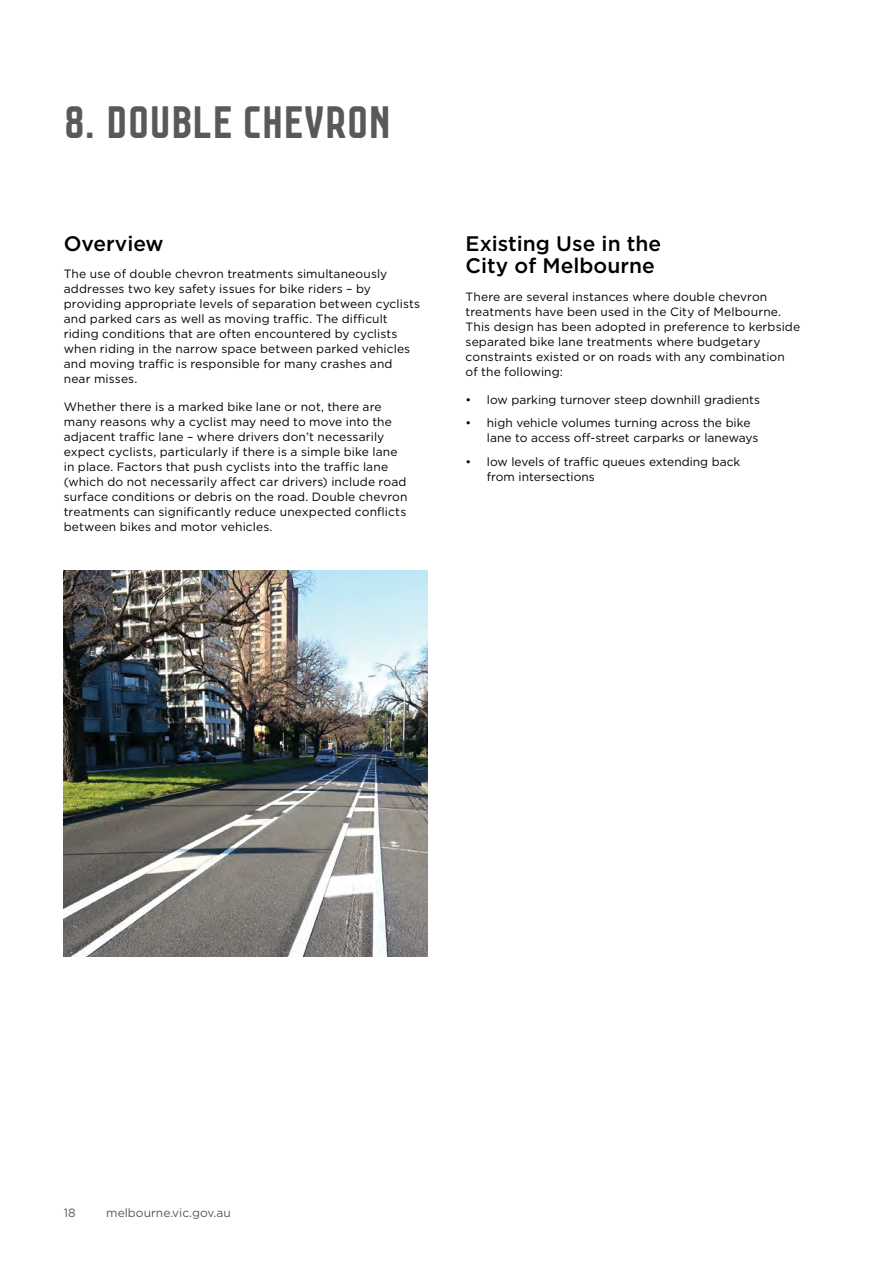
<style>
.page{position:relative;width:893px;height:1263px;background:#fff}
.page>*{position:absolute;margin:0;border:0;box-sizing:border-box;transform-origin:0 0}
.H1___Page_Heading{font:48px "Co M";color:#58595b}
.H2___Paragraph_Headi{font:500 21px/22.5px "Gotham";color:#000}
.Body_Copy{font:12px/15px "Gotham";letter-spacing:.01em;color:#000}
.t1{font:12px "Gotham";color:#58595b}
</style>
<div class="page">
<img style="left:64px;top:570px;width:363px;height:387px">
<p class="H1___Page_Heading" style="left:64px;top:96px;width:329px">8. DOUBLE CHEVRON</p>
<p class="H2___Paragraph_Headi" style="left:64px;top:232px;width:101px">Overview</p>
<p class="Body_Copy" style="left:64px;top:266px;width:358px">The use of double chevron treatments simultaneously addresses two key safety issues for bike riders – by providing appropriate levels of separation between cyclists and parked cars as well as moving traffic. The difficult riding conditions that are often encountered by cyclists when riding in the narrow space between parked vehicles and moving traffic is responsible for many crashes and near misses.</p>
<p class="Body_Copy" style="left:64px;top:399px;width:345px">Whether there is a marked bike lane or not, there are many reasons why a cyclist may need to move into the adjacent traffic lane – where drivers don’t necessarily expect cyclists, particularly if there is a simple bike lane in place. Factors that push cyclists into the traffic lane (which do not necessarily affect car drivers) include road surface conditions or debris on the road. Double chevron treatments can significantly reduce unexpected conflicts between bikes and motor vehicles.</p>
<p class="H2___Paragraph_Headi" style="left:466px;top:232px;width:197px">Existing Use in the<br>City of Melbourne</p>
<p class="Body_Copy" style="left:466px;top:289px;width:336px">There are several instances where double chevron treatments have been used in the City of Melbourne.<br>This design has been adopted in preference to kerbside separated bike lane treatments where budgetary constraints existed or on roads with any combination<br>of the following:</p>
<p class="Body_Copy" style="left:466px;top:392px;width:296px">• low parking turnover steep downhill gradients</p>
<p class="Body_Copy" style="left:487px;top:415px;width:273px;text-indent:-21px">• high vehicle volumes turning across the bike lane to access off-street carparks or laneways</p>
<p class="Body_Copy" style="left:487px;top:454px;width:255px;text-indent:-21px">• low levels of traffic queues extending back from intersections</p>
<p class="t1" style="left:64px;top:1205px;width:13px">18</p>
<p class="t1" style="left:106px;top:1205px;width:126px">melbourne.vic.gov.au</p>
</div>
